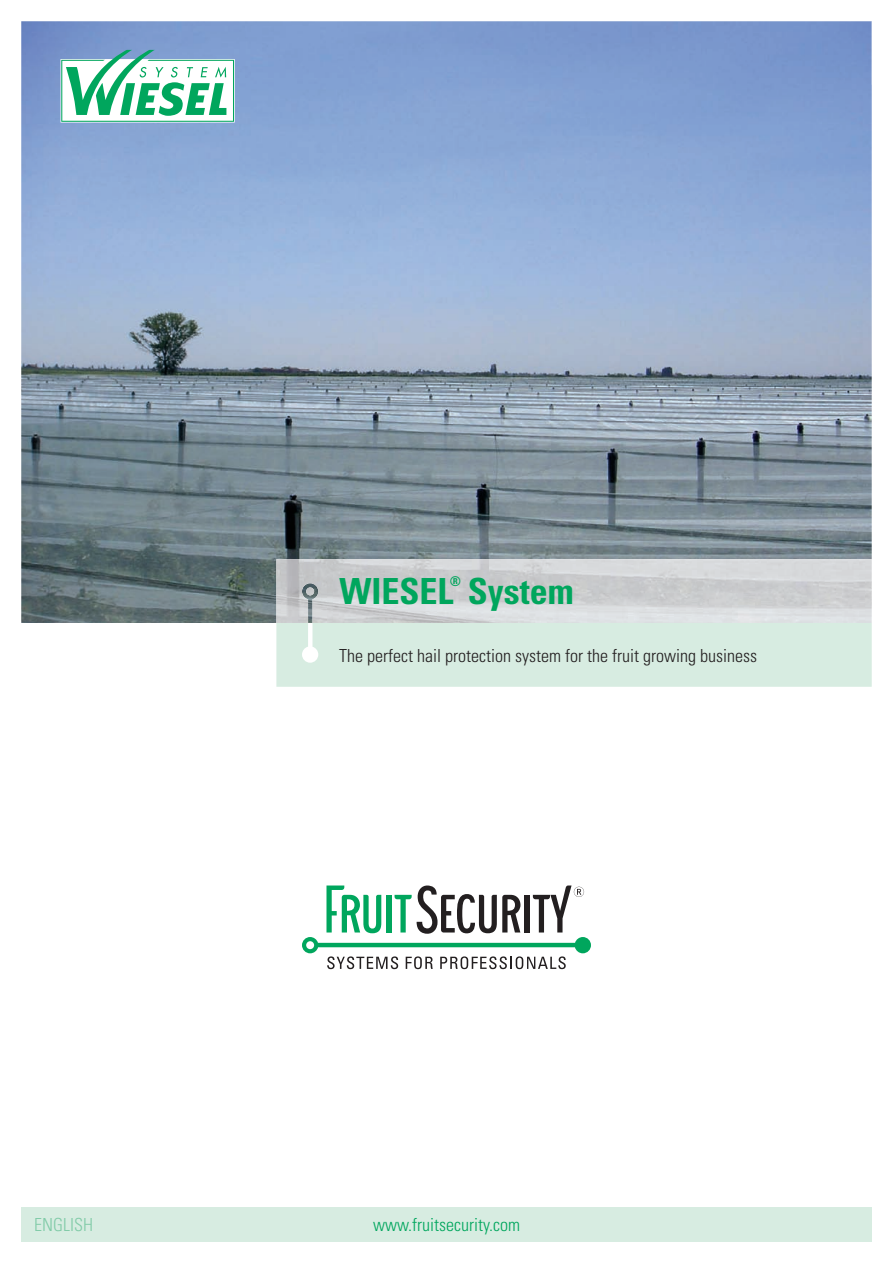
<style>
.page{position:relative;width:893px;height:1263px;background:#fff}
.page>*{position:absolute;margin:0;border:0;box-sizing:border-box;transform-origin:0 0}
.t1{font:700 condensed 36px "Univers";color:#00a65d}
.t2{font:300 condensed 18px "Univers";color:#231f20}
.t3{font:300 condensed 18px "Univers";color:#00a65d}
.t4{font:300 condensed 18px "Univers";color:#81cba8}
.t5{font:700 condensed 13.5px "Univers";color:#00a65d}
</style>
<div class="page">
<div style="left:21px;top:1208px;width:851px;height:34px;background:#d7ece1"></div>
<img style="left:21px;top:21px;width:851px;height:602px">
<div style="left:61px;top:59px;width:174px;height:64px;border:2px solid #fff"></div>
<svg style="left:61px;top:50px;width:173px;height:72px"></svg>
<div style="left:278px;top:21px;width:594px;height:64px;background:#7c9ace"></div>
<svg style="left:302px;top:885px;width:289px;height:84px"></svg>
<img style="left:276px;top:559px;width:596px;height:64px">
<div style="left:276px;top:623px;width:596px;height:64px;background:#d7ece1"></div>
<p class="t5" style="left:450px;top:573px;width:13px">®</p>
<h1 class="t1" style="left:339px;top:569px;width:236px">WIESEL System</h1>
<p class="t2" style="left:339px;top:645px;width:419px">The perfect hail protection system for the fruit growing business</p>
<p class="t4" style="left:34px;top:1214px;width:61px">ENGLISH</p>
<p class="t3" style="left:373px;top:1214px;width:149px">www.fruitsecurity.com</p>
</div>
